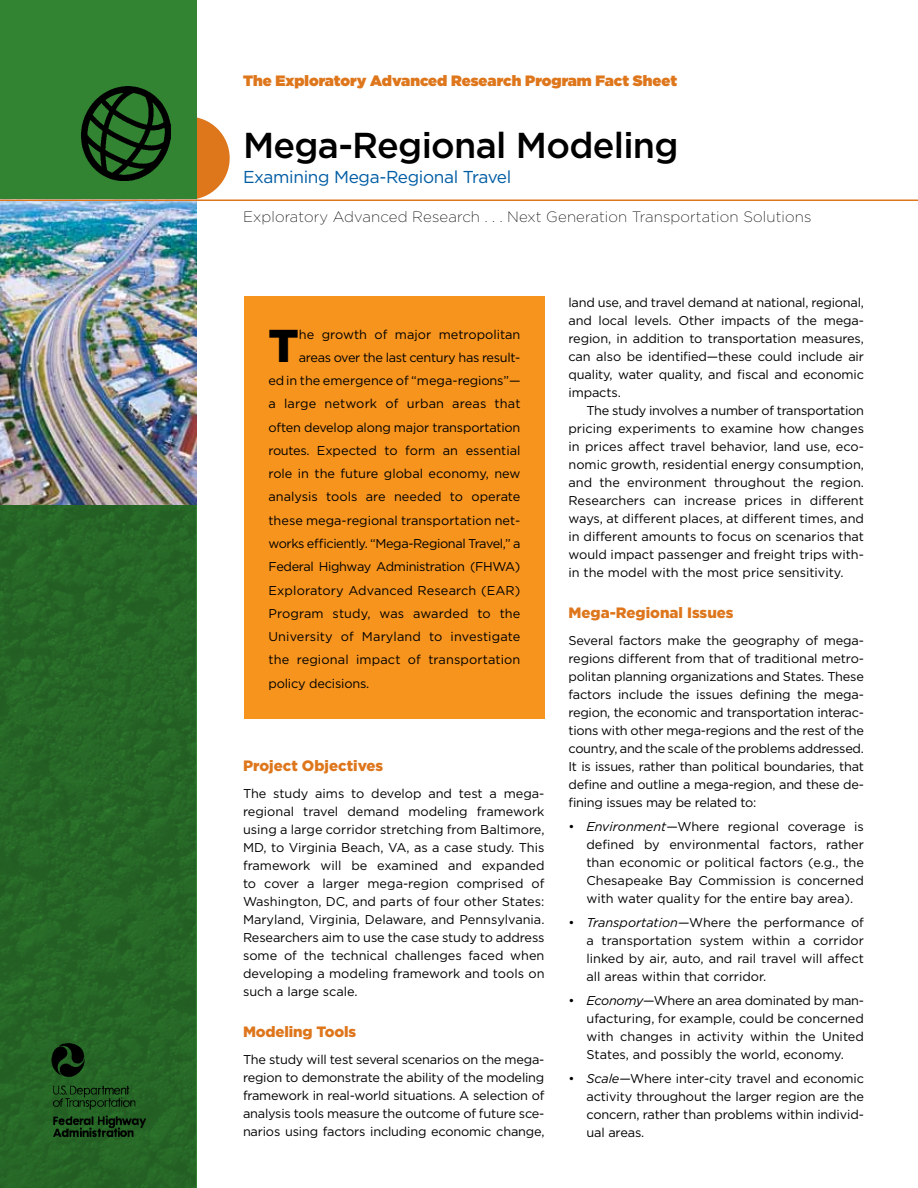
<style>
.page{position:relative;width:918px;height:1188px;background:#fff}
.page>*{position:absolute;margin:0;border:0;box-sizing:border-box;transform-origin:0 0}
.t1{font:900 45.9px "Gotham";color:#000}
.t2{font:500 36px "Gotham";letter-spacing:-.02em;color:#000}
.t3{font:17.25px "Gotham";letter-spacing:-.02em;color:#005da4}
.t4{font:200 15px "Gotham";letter-spacing:.01em;color:#000}
.t5{font:900 15px "Gotham";color:#de761c}
.t6{font:900 15px "Gotham";color:#de761c}
.t7{font:12.75px/18px "Gotham";color:#000;text-align:justify}
.t8{font:12.75px "Gotham";letter-spacing:-.025em;color:#000}
.t9{font:12.75px "Gotham";letter-spacing:-.03em;color:#000}
.s1{font-style:italic}
</style>
<div class="page">
<div style="left:147px;top:117px;width:83px;height:83px;background:#de761c;border-radius:50%"></div>
<div style="left:0;top:0;width:196px;height:1188px;background:#328432"></div>
<img style="left:0;top:201px;width:196px;height:987px">
<img style="left:45px;top:1040px;width:103px;height:104px">
<div style="left:244px;top:297px;width:301px;height:422px;background:#f7941e"></div>
<img style="left:82px;top:86px;width:89px;height:94px">
<hr style="left:0;top:200px;width:918px;height:1px;background:#de761c">
<p class="t6" style="left:243px;top:70px;width:436px">The Exploratory Advanced Research Program Fact Sheet</p>
<h2 class="t2" style="left:243px;top:122px;width:437px">Mega-Regional Modeling</h2>
<h3 class="t3" style="left:243px;top:166px;width:270px">Examining Mega-Regional Travel</h3>
<p class="t4" style="left:243px;top:208px;width:570px">Exploratory Advanced Research . . . Next Generation Transportation Solutions</p>
<h1 class="t1" style="left:268px;top:314px;width:32px">T</h1>
<p class="t7" style="left:299px;top:325px;width:223px">he growth of major metropolitan</p>
<p class="t8" style="left:299px;top:349px;width:223px">areas over the last century has result-</p>
<p class="t7" style="left:269px;top:371px;width:253px">ed in the emergence of “mega-regions”—</p>
<p class="t7" style="left:269px;top:395px;width:254px">a large network of urban areas that</p>
<p class="t7" style="left:269px;top:418px;width:254px">often develop along major transportation</p>
<p class="t7" style="left:269px;top:441px;width:253px">routes. Expected to form an essential</p>
<p class="t7" style="left:269px;top:464px;width:253px">role in the future global economy, new</p>
<p class="t7" style="left:269px;top:488px;width:254px">analysis tools are needed to operate</p>
<p class="t7" style="left:269px;top:511px;width:254px">these mega-regional transportation net-</p>
<p class="t9" style="left:269px;top:535px;width:253px">works efficiently. “Mega-Regional Travel,” a</p>
<p class="t8" style="left:269px;top:559px;width:254px">Federal Highway Administration (FHWA)</p>
<p class="t7" style="left:269px;top:581px;width:253px">Exploratory Advanced Research (EAR)</p>
<p class="t7" style="left:269px;top:604px;width:254px">Program study, was awarded to the</p>
<p class="t7" style="left:269px;top:627px;width:253px">University of Maryland to investigate</p>
<p class="t7" style="left:269px;top:651px;width:254px">the regional impact of transportation</p>
<p class="t7" style="left:269px;top:674px;width:102px">policy decisions.</p>
<p class="t5" style="left:243px;top:756px;width:142px">Project Objectives</p>
<p class="t7" style="left:243px;top:785px;width:303px">The study aims to develop and test a mega&shy;regional travel demand modeling framework using a large corridor stretching from Baltimore, MD, to Virginia Beach, VA, as a case study. This framework will be examined and expanded to cover a larger mega-region comprised of Washington, DC, and parts of four other States:<br>Maryland, Virginia, Delaware, and Pennsylvania.<br>Researchers aim to use the case study to address some of the technical challenges faced when developing a modeling framework and tools on such a large scale.</p>
<p class="t5" style="left:243px;top:1021px;width:115px">Modeling Tools</p>
<p class="t7" style="left:243px;top:1050px;width:303px">The study will test several scenarios on the mega&shy;region to demonstrate the ability of the modeling framework in real-world situations. A selection of analysis tools measure the outcome of future sce&shy;narios using factors including economic change,</p>
<p class="t7" style="left:568px;top:293px;width:297px">land use, and travel demand at national, regional, and local levels. Other impacts of the mega&shy;region, in addition to transportation measures, can also be identified—these could include air quality, water quality, and fiscal and economic impacts.</p>
<p class="t7" style="left:568px;top:401px;width:297px;text-indent:18px">The study involves a number of transportation pricing experiments to examine how changes in prices affect travel behavior, land use, eco&shy;nomic growth, residential energy consumption, and the environment throughout the region.<br>Researchers can increase prices in different ways, at different places, at different times, and in different amounts to focus on scenarios that would impact passenger and freight trips with&shy;in the model with the most price sensitivity.</p>
<p class="t5" style="left:568px;top:602px;width:167px">Mega-Regional Issues</p>
<p class="t7" style="left:568px;top:631px;width:297px">Several factors make the geography of mega&shy;regions different from that of traditional metro&shy;politan planning organizations and States. These factors include the issues defining the mega&shy;region, the economic and transportation interac&shy;tions with other mega-regions and the rest of the country, and the scale of the problems addressed.<br>It is issues, rather than political boundaries, that define and outline a mega-region, and these de&shy;fining issues may be related to:</p>
<p class="t7" style="left:587px;top:817px;width:279px;text-indent:-18px">• <span class="s1">Environment</span>—Where regional coverage is defined by environmental factors, rather than economic or political factors (e.g., the Chesapeake Bay Commission is concerned with water quality for the entire bay area).</p>
<p class="t7" style="left:587px;top:913px;width:279px;text-indent:-18px">• <span class="s1">Transportation</span>—Where the performance of a transportation system within a corridor linked by air, auto, and rail travel will affect all areas within that corridor.</p>
<p class="t7" style="left:587px;top:991px;width:279px;text-indent:-18px">• <span class="s1">Economy</span>—Where an area dominated by man&shy;ufacturing, for example, could be concerned with changes in activity within the United States, and possibly the world, economy.</p>
<p class="t7" style="left:587px;top:1069px;width:279px;text-indent:-18px">• <span class="s1">Scale</span>—Where inter-city travel and economic activity throughout the larger region are the concern, rather than problems within individ&shy;ual areas.</p>
</div>
